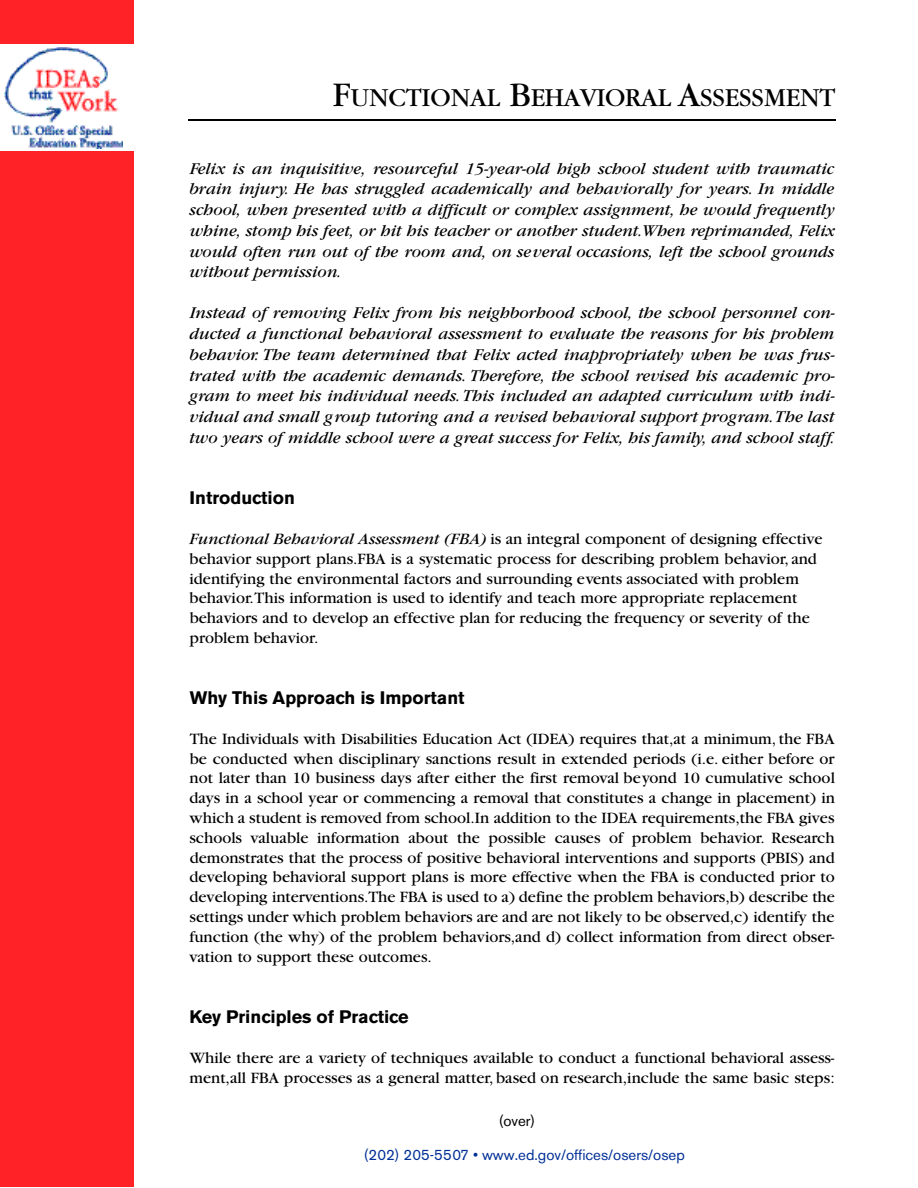
<style>
.page{position:relative;width:918px;height:1188px;background:#fff}
.page>*{position:absolute;margin:0;border:0;box-sizing:border-box;transform-origin:0 0}
.t1{font:27px "Garamond";color:#000}
.t2{font:700 18px "Akzidenz Grotesk BE";color:#000}
.t3{font:italic 17.25px/20.7px "Garamond";color:#000;text-align:justify}
.t4{font:16.5px/19.8px "Garamond";color:#000}
.t5{font:15px "Akzidenz Grotesk BE";color:#002f96}
.t6{font:15px "Akzidenz Grotesk BE";color:#000}
.s1{font-size:36px}
.s2{font-style:italic}
</style>
<div class="page">
<hr style="left:188px;top:120px;width:648px;height:1px;background:#000">
<div style="left:0;top:0;width:134px;height:1187px;background:#ff2328"></div>
<div style="left:0;top:44px;width:134px;height:107px;background:#fff"></div>
<img style="left:4px;top:48px;width:119px;height:100px">
<h1 class="t1" style="left:333px;top:88px;width:504px"><span class="s1">F</span>UNCTIONAL <span class="s1">B</span>EHAVIORAL <span class="s1">A</span>SSESSMENT</h1>
<p class="t3" style="left:189px;top:160px;width:647px">Felix is an inquisitive, resourceful 15-year-old high school student with traumatic brain injury. He has struggled academically and behaviorally for years. In middle school, when presented with a difficult or complex assignment, he would frequently whine, stomp his feet, or hit his teacher or another student.When reprimanded, Felix would often run out of the room and, on several occasions, left the school grounds without permission.</p>
<p class="t3" style="left:189px;top:304px;width:647px">Instead of removing Felix from his neighborhood school, the school personnel con&shy;ducted a functional behavioral assessment to evaluate the reasons for his problem behavior. The team determined that Felix acted inappropriately when he was frus&shy;trated with the academic demands. Therefore, the school revised his academic pro&shy;gram to meet his individual needs. This included an adapted curriculum with indi&shy;vidual and small group tutoring and a revised behavioral support program.The last two years of middle school were a great success for Felix, his family, and school staff.</p>
<p class="t2" style="left:190px;top:492px;width:107px">Introduction</p>
<p class="t4" style="left:189px;top:531px;width:635px"><span class="s2">Functional Behavioral Assessment (FBA)</span> is an integral component of designing effective behavior support plans.FBA is a systematic process for describing problem behavior, and identifying the environmental factors and surrounding events associated with problem behavior.This information is used to identify and teach more appropriate replacement behaviors and to develop an effective plan for reducing the frequency or severity of the problem behavior.</p>
<p class="t2" style="left:190px;top:692px;width:276px">Why This Approach is Important</p>
<p class="t4" style="left:189px;top:730px;width:647px;text-align:justify">The Individuals with Disabilities Education Act (IDEA) requires that,at a minimum, the FBA be conducted when disciplinary sanctions result in extended periods (i.e. either before or not later than 10 business days after either the first removal beyond 10 cumulative school days in a school year or commencing a removal that constitutes a change in placement) in which a student is removed from school.In addition to the IDEA requirements,the FBA gives schools valuable information about the possible causes of problem behavior. Research demonstrates that the process of positive behavioral interventions and supports (PBIS) and developing behavioral support plans is more effective when the FBA is conducted prior to developing interventions.The FBA is used to a) define the problem behaviors,b) describe the settings under which problem behaviors are and are not likely to be observed,c) identify the function (the why) of the problem behaviors,and d) collect information from direct obser&shy;vation to support these outcomes.</p>
<p class="t2" style="left:189px;top:1010px;width:221px">Key Principles of Practice</p>
<p class="t4" style="left:189px;top:1049px;width:647px">While there are a variety of techniques available to conduct a functional behavioral assess&shy;ment,all FBA processes as a general matter, based on research,include the same basic steps:</p>
<p class="t6" style="left:499px;top:1116px;width:38px">(over)</p>
<p class="t5" style="left:364px;top:1149px;width:322px">(202) 205-5507 • www.ed.gov/offices/osers/osep</p>
</div>
